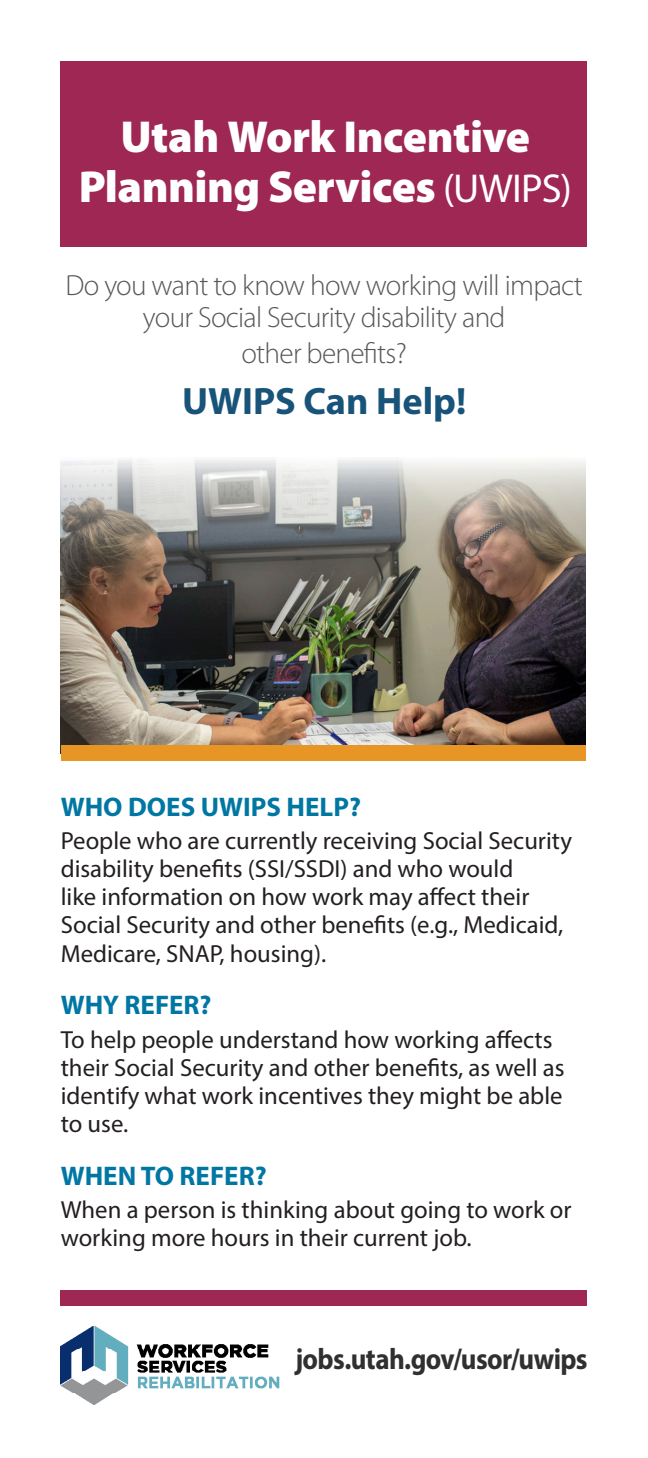
<style>
.page{position:relative;width:648px;height:1458px;background:#fff}
.page>*{position:absolute;margin:0;border:0;box-sizing:border-box;transform-origin:0 0}
.t1{font:900 45px/49.5px "Myriad Pro";letter-spacing:-.015em;color:#fff;text-align:center}
.t2{font:700 38.25px "Myriad Pro";color:#185379}
.t3{font:700 29.7px "Myriad Pro";letter-spacing:-.02em;color:#312f30;scale:.91 1}
.t4{font:300 29.25px/31.5px "Myriad Pro";letter-spacing:-.025em;color:#57585a;text-align:center}
.t5{font:700 27px "Myriad Pro";color:#0077a3}
.t6{font:24.75px/28.1px "Myriad Pro";color:#231f20}
.s1{font-weight:400;font-size:40.5px}
</style>
<div class="page">
<div style="left:61px;top:61px;width:526px;height:185px;background:#9e2754"></div>
<img style="left:61px;top:459px;width:524px;height:287px">
<div style="left:61px;top:1290px;width:526px;height:16px;background:#9e2754"></div>
<div style="left:61px;top:746px;width:524px;height:15px;background:#e79525"></div>
<img style="left:60px;top:1327px;width:220px;height:78px">
<p class="t1" style="left:79px;top:110px;width:495px">Utah Work Incentive<br>Planning Services <span class="s1">(UWIPS)</span></p>
<p class="t4" style="left:65px;top:269px;width:519px">Do you want to know how working will impact your Social Security disability and</p>
<p class="t4" style="left:241px;top:337px;width:167px">other benefts?</p>
<h2 class="t2" style="left:182px;top:377px;width:286px">UWIPS Can Help!</h2>
<p class="t5" style="left:61px;top:789px;width:302px">WHO DOES UWIPS HELP?</p>
<p class="t6" style="left:61px;top:826px;width:513px">People who are currently receiving Social Security disability benefts (SSI/SSDI) and who would<br>like information on how work may afect their Social Security and other benefts (e.g., Medicaid, Medicare, SNAP, housing).</p>
<p class="t5" style="left:61px;top:988px;width:152px">WHY REFER?</p>
<p class="t6" style="left:61px;top:1025px;width:505px">To help people understand how working afects their Social Security and other benefts, as well as identify what work incentives they might be able to use.</p>
<p class="t5" style="left:61px;top:1158px;width:207px">WHEN TO REFER?</p>
<p class="t6" style="left:61px;top:1195px;width:512px">When a person is thinking about going to work or working more hours in their current job.</p>
<h3 class="t3" style="left:295px;top:1340px;width:323px">jobs.utah.gov/usor/uwips</h3>
</div>
